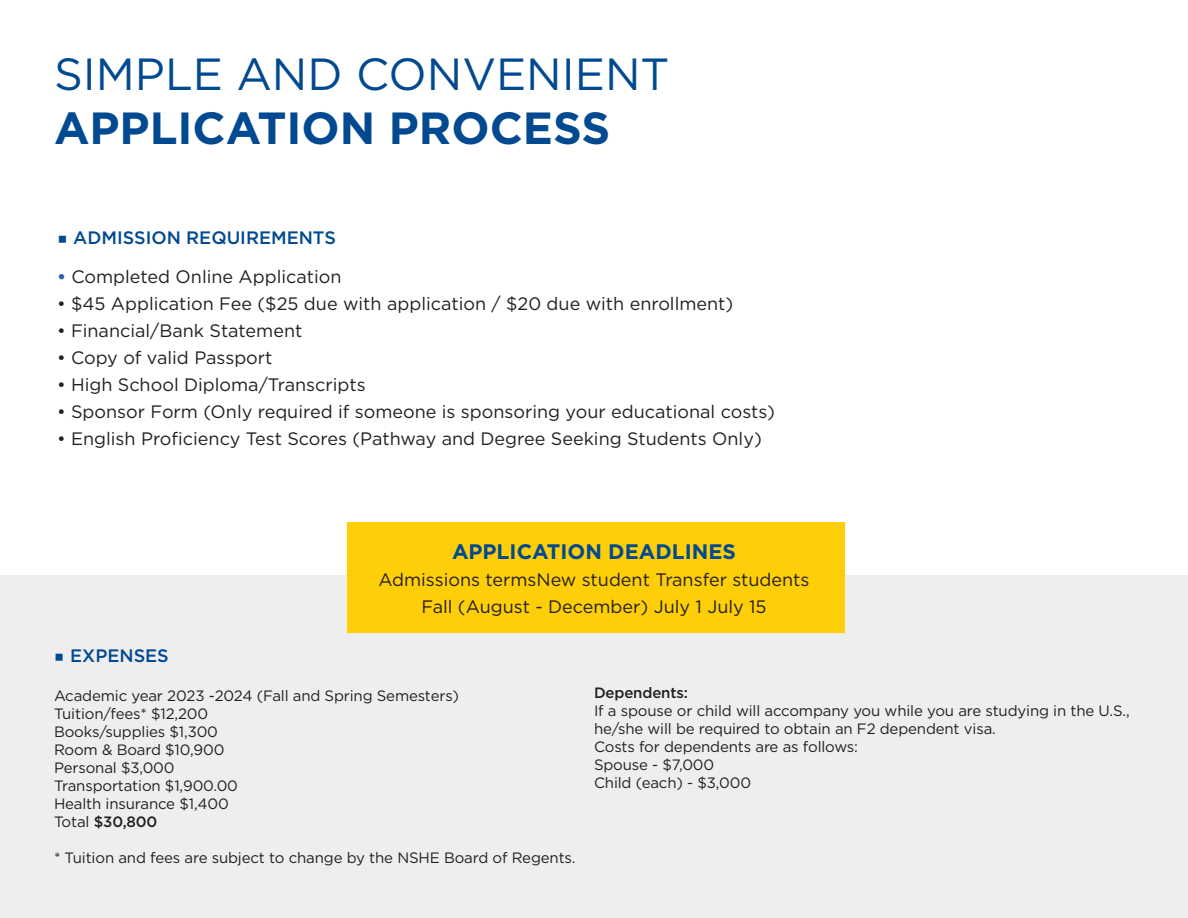
<style>
.page{position:relative;width:1188px;height:918px;background:#fff}
.page>*{position:absolute;margin:0;border:0;box-sizing:border-box;transform-origin:0 0}
.t1{font:45px "Gotham";color:#014990}
.t2{font:700 45px "Gotham";color:#014990}
.t3{font:700 21px "Gotham";color:#014990}
.t4{font:18px/27px "Gotham";color:#231f20;text-align:center}
.t5{font:500 18px "Gotham";color:#014990}
.t6{font:15px/18px "Gotham";letter-spacing:-.01em;color:#231f20}
.t7{font:500 15px "Gotham";letter-spacing:-.01em;color:#231f20}
.s1{font-family:"Montserrat";font-weight:600}
.s2{font-weight:700;color:#2865b1}
.s3{font-weight:500}
</style>
<div class="page">
<div style="left:0;top:576px;width:1188px;height:342px;background:#eeeeef"></div>
<div style="left:348px;top:522px;width:497px;height:111px;background:#fece08"></div>
<h1 class="t1" style="left:54px;top:45px;width:617px">SIMPLE AND CONVENIENT</h1>
<h1 class="t2" style="left:54px;top:98px;width:558px">APPLICATION PROCESS</h1>
<p class="t5" style="left:57px;top:226px;width:280px"><span class="s1">■</span> ADMISSION REQUIREMENTS</p>
<p class="t4" style="left:57px;top:263px;width:286px"><span class="s2">•</span> Completed Online Application</p>
<p class="t4" style="left:57px;top:290px;width:678px">• $45 Application Fee ($25 due with application / $20 due with enrollment)</p>
<p class="t4" style="left:57px;top:317px;width:247px">• Financial/Bank Statement</p>
<p class="t4" style="left:57px;top:344px;width:217px">• Copy of valid Passport</p>
<p class="t4" style="left:57px;top:371px;width:310px">• High School Diploma/Transcripts</p>
<p class="t4" style="left:57px;top:398px;width:719px">• Sponsor Form (Only required if someone is sponsoring your educational costs)</p>
<p class="t4" style="left:57px;top:425px;width:706px">• English Profciency Test Scores (Pathway and Degree Seeking Students Only)</p>
<h2 class="t3" style="left:452px;top:538px;width:285px">APPLICATION DEADLINES</h2>
<p class="t4" style="left:378px;top:566px;width:433px">Admissions termsNew student Transfer students<br>Fall (August - December) July 1 July 15</p>
<p class="t5" style="left:54px;top:644px;width:116px"><span class="s1">■</span> EXPENSES</p>
<p class="t6" style="left:54px;top:687px;width:406px">Academic year 2023 -2024 (Fall and Spring Semesters)<br>Tuition/fees* $12,200<br>Books/supplies $1,300<br>Room &amp; Board $10,900<br>Personal $3,000<br>Transportation $1,900.00<br>Health insurance $1,400<br>Total <span class="s3">$30,800</span></p>
<p class="t7" style="left:594px;top:683px;width:96px">Dependents:</p>
<p class="t6" style="left:594px;top:701px;width:537px">If a spouse or child will accompany you while you are studying in the U.S., he/she will be required to obtain an F2 dependent visa.<br>Costs for dependents are as follows:<br>Spouse - $7,000<br>Child (each) - $3,000</p>
<p class="t6" style="left:54px;top:849px;width:523px">* Tuition and fees are subject to change by the NSHE Board of Regents.</p>
</div>
